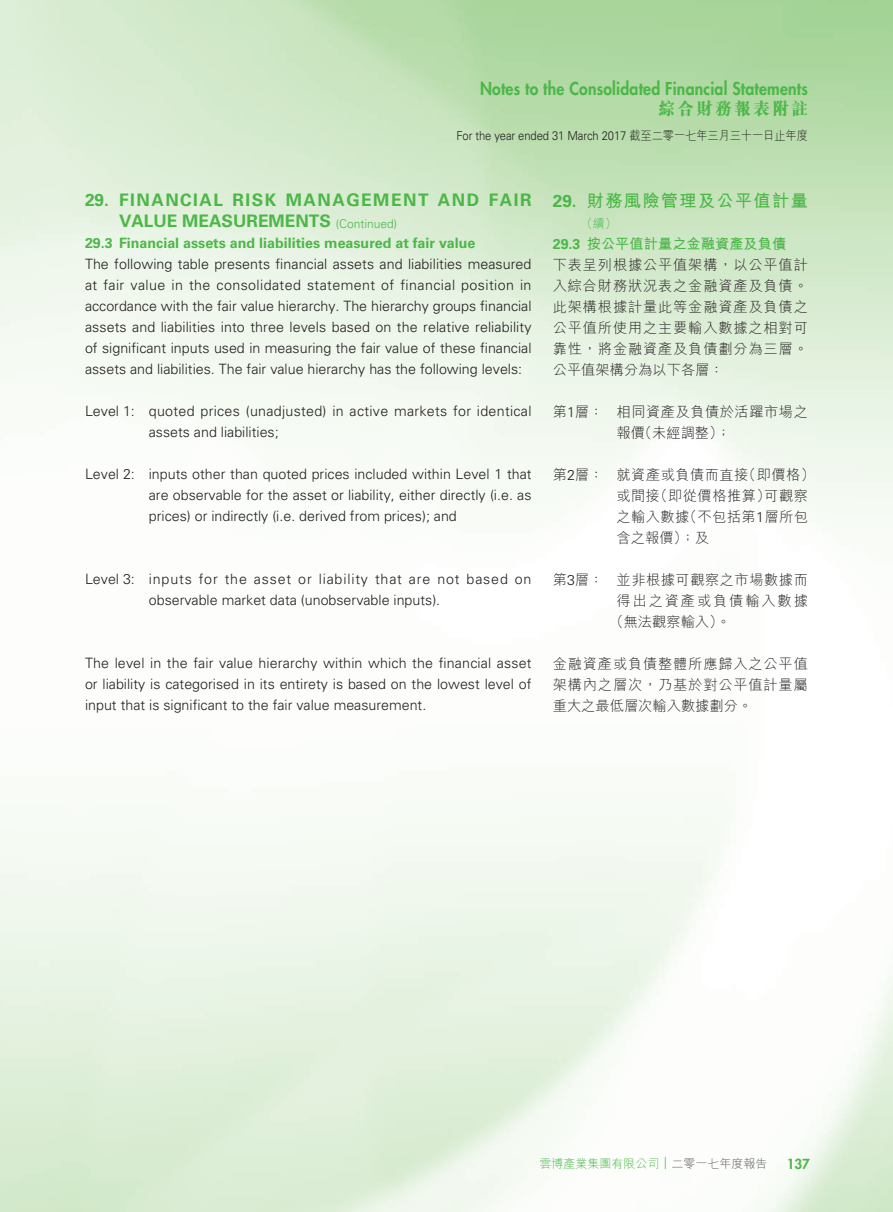
<style>
.page{position:relative;width:893px;height:1212px;background:#fff}
.page>*{position:absolute;margin:0;border:0;box-sizing:border-box;transform-origin:0 0}
.t1{font:800 17.4px/20.2px "Futura Std";letter-spacing:.015em;color:#4cb748;text-align:right;scale:.91 1}
.t2{font:700 17.25px/21px "Univers LT Std";letter-spacing:.085em;color:#4cb748}
.t3{font:17.25px "M Hei HK Bold E Ten B5 H";letter-spacing:.075em;color:#4cb748}
.t4{font:300 14.25px/21px "Univers LT Std";color:#231f20}
.t5{font:14.25px/21px "M Hei HK Light E Ten B5 H";letter-spacing:.055em;color:#231f20}
.t6{font:300 14.25px/21px "Univers LT Std";letter-spacing:.02em;color:#231f20}
.t7{font:14.25px/21px "M Hei HK Light E Ten B5 H";letter-spacing:.03em;color:#231f20}
.t8{font:14.25px/21px "M Hei HK Light E Ten B5 H";letter-spacing:.035em;color:#231f20}
.t9{font:14.25px "M Hei HK Light E Ten B5 H";letter-spacing:.13em;color:#231f20}
.t10{font:800 13.5px "Futura Std";color:#4cb748}
.t11{font:300 12.3px "Univers LT Std";letter-spacing:-.01em;color:#231f20;scale:.91 1}
.t12{font:12px "M Hei HK Light E Ten B5 H";color:#4cb748}
.s1{font-family:"M Sung HK Xbold E Ten B5 H";font-weight:400}
.s2{font-family:"M Hei HK Light E Ten B5 H";font-weight:400}
.s3{font-weight:300;font-size:12px}
.s4{font-weight:700;color:#4cb748}
.s5{font-family:"Univers LT Std";font-weight:700}
.s6{font-family:"Univers LT Std";font-weight:700;color:#4cb748}
.s7{font-family:"M Hei HK Bold E Ten B5 H";color:#4cb748}
.s8{font-family:"Univers LT Std";font-weight:300}
.s9{color:#58595b}
</style>
<div class="page">
<p class="t1" style="left:480px;top:81px;width:362px">Notes to the Consolidated Financial Statements<span class="s1">綜合財務報表附註</span></p>
<p class="t11" style="left:456px;top:131px;width:388px">For the year ended 31 March 2017 <span class="s2">截至二零一七年三月三十一日止年度</span></p>
<p class="t2" style="left:119px;top:191px;width:414px;text-indent:-34px">29. FINANCIAL RISK MANAGEMENT AND FAIR<br>VALUE MEASUREMENTS <span class="s3">(Continued)</span></p>
<p class="t4" style="left:85px;top:234px;width:448px"><span class="s4">29.3 Financial assets and liabilities measured at fair value<br></span>The following table presents financial assets and liabilities measured at fair value in the consolidated statement of financial position in accordance with the fair value hierarchy. The hierarchy groups financial assets and liabilities into three levels based on the relative reliability of significant inputs used in measuring the fair value of these financial assets and liabilities. The fair value hierarchy has the following levels:</p>
<p class="t6" style="left:149px;top:402px;width:384px;text-indent:-64px">Level 1: quoted prices (unadjusted) in active markets for identical assets and liabilities;</p>
<p class="t4" style="left:149px;top:465px;width:384px;text-align:justify;text-indent:-64px">Level 2: inputs other than quoted prices included within Level 1 that are observable for the asset or liability, either directly (i.e. as prices) or indirectly (i.e. derived from prices); and</p>
<p class="t4" style="left:149px;top:570px;width:384px;text-indent:-64px">Level 3: inputs for the asset or liability that are not based on observable market data (unobservable inputs).</p>
<p class="t4" style="left:85px;top:654px;width:448px;text-align:justify">The level in the fair value hierarchy within which the financial asset or liability is categorised in its entirety is based on the lowest level of input that is significant to the fair value measurement.</p>
<p class="t3" style="left:553px;top:194px;width:257px"><span class="s5">29.</span> 財務風險管理及公平值計量</p>
<p class="t12" style="left:581px;top:219px;width:37px">（續）</p>
<p class="t5" style="left:553px;top:235px;width:257px"><span class="s6">29.3</span> <span class="s7">按公平值計量之金融資產及負債<br></span>下表呈列根據公平值架構，以公平值計入綜合財務狀況表之金融資產及負債。此架構根據計量此等金融資產及負債之公平值所使用之主要輸入數據之相對可靠性，將金融資產及負債劃分為三層。公平值架構分為以下各層：</p>
<p class="t8" style="left:617px;top:403px;width:193px;text-indent:-64px">第<span class="s8">1</span>層： 相同資產及負債於活躍市場之報價（未經調整）；</p>
<p class="t7" style="left:617px;top:466px;width:200px;text-indent:-64px">第<span class="s8">2</span>層： 就資產或負債而直接（即價格）或間接（即從價格推算）可觀察之輸入數據（不包括第<span class="s8">1</span>層所包含之報價）；及</p>
<p class="t8" style="left:553px;top:571px;width:257px">第<span class="s8">3</span>層： 並非根據可觀察之市場數據而</p>
<p class="t9" style="left:617px;top:595px;width:193px">得出之資產或負債輸入數據</p>
<p class="t5" style="left:609px;top:613px;width:123px">（無法觀察輸入）。</p>
<p class="t5" style="left:553px;top:655px;width:257px;text-align:justify">金融資產或負債整體所應歸入之公平值架構內之層次，乃基於對公平值計量屬重大之最低層次輸入數據劃分。</p>
<p class="t12" style="left:540px;top:1159px;width:229px">雲博產業集團有限公司 <sup>|</sup> <span class="s9">二零一七年度報告</span></p>
<p class="t10" style="left:787px;top:1156px;width:25px">137</p>
</div>
